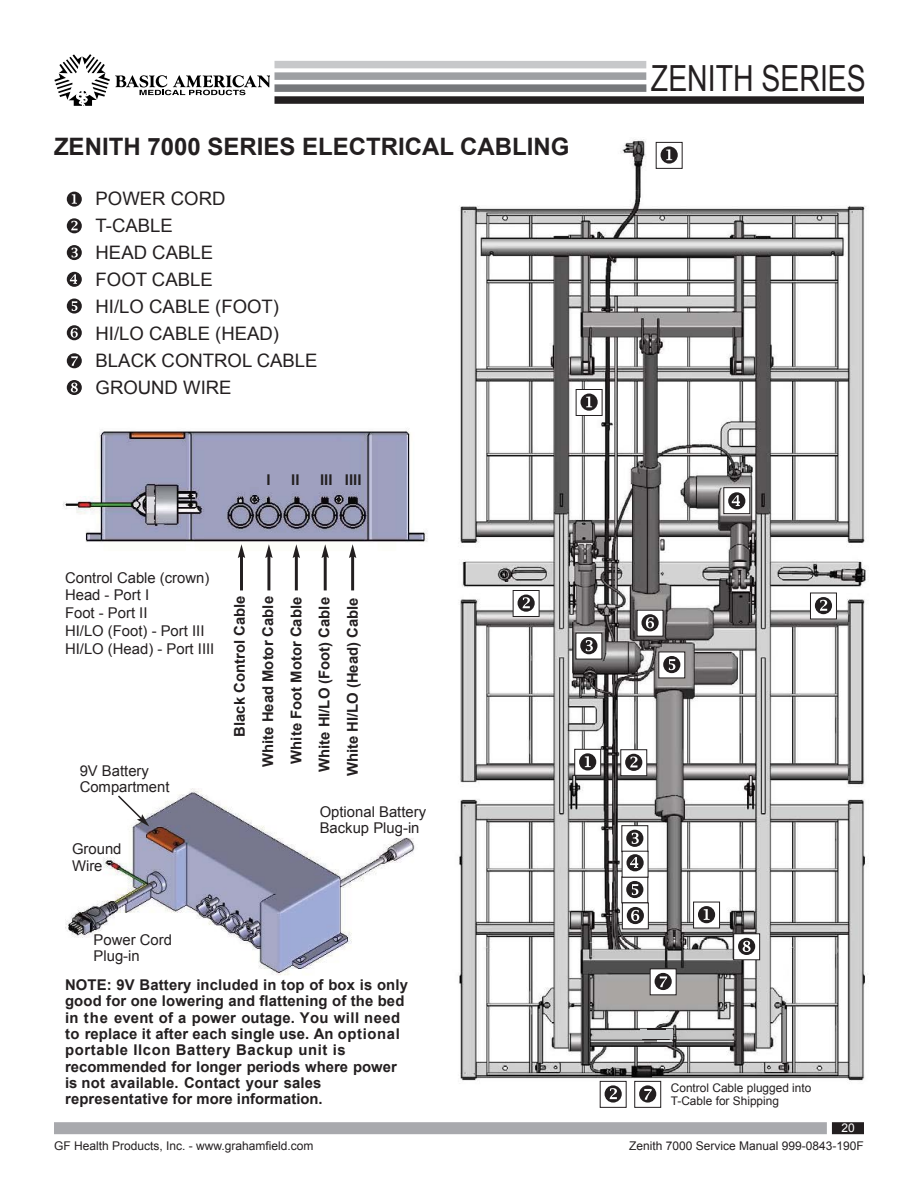
<style>
.page{position:relative;width:918px;height:1188px;background:#fff}
.page>*{position:absolute;margin:0;border:0;box-sizing:border-box;transform-origin:0 0}
.t1{font:36px "Arial";color:#231f20;scale:.79 1}
.Subhead_16{font:700 24px "Arial";color:#231f20}
.t2{font:18.6px/26.8px "Arial";color:#231f20}
.t3{font:700 14.85px/16.4px "Arial";letter-spacing:.01em;color:#231f20;text-align:right}
.t4{font:14.85px/17.9px "Arial";color:#231f20}
.t5{font:12px "Arial";color:#231f20}
.t6{font:12px "Arial";color:#fff}
.t7{font:11.85px/13.4px "Arial";color:#231f20}
</style>
<div class="page">
<img style="left:458px;top:139px;width:410px;height:969px">
<img style="left:65px;top:789px;width:350px;height:186px">
<img style="left:63px;top:429px;width:365px;height:113px">
<svg style="left:67px;top:192px;width:15px;height:15px"></svg>
<svg style="left:67px;top:218px;width:15px;height:15px"></svg>
<svg style="left:67px;top:245px;width:15px;height:15px"></svg>
<svg style="left:67px;top:272px;width:15px;height:15px"></svg>
<svg style="left:67px;top:299px;width:15px;height:15px"></svg>
<svg style="left:67px;top:325px;width:15px;height:15px"></svg>
<svg style="left:67px;top:353px;width:15px;height:15px"></svg>
<svg style="left:67px;top:380px;width:15px;height:15px"></svg>
<div style="left:694px;top:902px;width:26px;height:26px;background:#fff"></div>
<div style="left:693px;top:902px;width:27px;height:26px;border:1px solid #231f20"></div>
<svg style="left:698px;top:906px;width:17px;height:17px"></svg>
<div style="left:656px;top:142px;width:26px;height:26px;background:#fff"></div>
<div style="left:656px;top:142px;width:27px;height:27px;border:1px solid #231f20"></div>
<svg style="left:661px;top:146px;width:17px;height:18px"></svg>
<div style="left:575px;top:749px;width:26px;height:26px;background:#fff"></div>
<div style="left:574px;top:749px;width:27px;height:27px;border:1px solid #231f20"></div>
<svg style="left:579px;top:753px;width:17px;height:18px"></svg>
<div style="left:576px;top:389px;width:26px;height:26px;background:#fff"></div>
<div style="left:576px;top:389px;width:26px;height:27px;border:1px solid #231f20"></div>
<svg style="left:581px;top:394px;width:17px;height:17px"></svg>
<div style="left:810px;top:593px;width:26px;height:26px;background:#fff"></div>
<div style="left:810px;top:593px;width:27px;height:26px;border:1px solid #231f20"></div>
<svg style="left:815px;top:597px;width:17px;height:17px"></svg>
<div style="left:600px;top:1081px;width:26px;height:26px;background:#fff"></div>
<div style="left:600px;top:1081px;width:27px;height:27px;border:1px solid #231f20"></div>
<svg style="left:605px;top:1085px;width:17px;height:18px"></svg>
<div style="left:513px;top:591px;width:26px;height:25px;background:#fff"></div>
<div style="left:513px;top:590px;width:26px;height:27px;border:1px solid #231f20"></div>
<svg style="left:518px;top:595px;width:17px;height:17px"></svg>
<div style="left:621px;top:750px;width:26px;height:26px;background:#fff"></div>
<div style="left:620px;top:749px;width:27px;height:27px;border:1px solid #231f20"></div>
<svg style="left:625px;top:754px;width:17px;height:17px"></svg>
<div style="left:576px;top:633px;width:26px;height:26px;background:#fff"></div>
<svg style="left:580px;top:637px;width:17px;height:17px"></svg>
<div style="left:622px;top:826px;width:26px;height:26px;background:#fff"></div>
<div style="left:621px;top:825px;width:27px;height:27px;border:1px solid #231f20"></div>
<svg style="left:626px;top:830px;width:17px;height:17px"></svg>
<div style="left:659px;top:652px;width:26px;height:26px;background:#fff"></div>
<svg style="left:663px;top:656px;width:17px;height:17px"></svg>
<div style="left:622px;top:877px;width:26px;height:26px;background:#fff"></div>
<div style="left:621px;top:877px;width:27px;height:26px;border:1px solid #231f20"></div>
<svg style="left:626px;top:881px;width:17px;height:17px"></svg>
<div style="left:635px;top:1081px;width:26px;height:26px;background:#fff"></div>
<div style="left:634px;top:1081px;width:27px;height:27px;border:1px solid #231f20"></div>
<svg style="left:639px;top:1085px;width:17px;height:18px"></svg>
<div style="left:650px;top:969px;width:26px;height:26px;background:#fff"></div>
<div style="left:650px;top:968px;width:27px;height:27px;border:1px solid #231f20"></div>
<svg style="left:655px;top:973px;width:17px;height:17px"></svg>
<div style="left:734px;top:934px;width:26px;height:26px;background:#fff"></div>
<div style="left:733px;top:933px;width:27px;height:27px;border:1px solid #231f20"></div>
<svg style="left:738px;top:938px;width:17px;height:17px"></svg>
<div style="left:724px;top:488px;width:26px;height:26px;background:#fff"></div>
<div style="left:723px;top:487px;width:27px;height:27px;border:1px solid #231f20"></div>
<svg style="left:728px;top:492px;width:17px;height:17px"></svg>
<div style="left:622px;top:851px;width:26px;height:26px;background:#fff"></div>
<svg style="left:626px;top:854px;width:18px;height:17px"></svg>
<div style="left:637px;top:610px;width:26px;height:26px;background:#fff"></div>
<svg style="left:641px;top:614px;width:18px;height:17px"></svg>
<div style="left:622px;top:903px;width:26px;height:26px;background:#fff"></div>
<div style="left:622px;top:903px;width:27px;height:26px;border:1px solid #231f20"></div>
<svg style="left:627px;top:907px;width:17px;height:17px"></svg>
<hr style="left:240px;top:555px;width:3px;height:35px;background:#231f20">
<svg style="left:238px;top:544px;width:7px;height:14px"></svg>
<hr style="left:267px;top:555px;width:3px;height:35px;background:#231f20">
<svg style="left:265px;top:544px;width:8px;height:14px"></svg>
<hr style="left:295px;top:555px;width:3px;height:35px;background:#231f20">
<svg style="left:293px;top:544px;width:7px;height:14px"></svg>
<hr style="left:324px;top:555px;width:3px;height:35px;background:#231f20">
<svg style="left:322px;top:544px;width:7px;height:14px"></svg>
<hr style="left:351px;top:555px;width:3px;height:35px;background:#231f20">
<svg style="left:349px;top:544px;width:7px;height:14px"></svg>
<svg style="left:116px;top:794px;width:33px;height:33px"></svg>
<div style="left:640px;top:1030px;width:32px;height:9px;background:#c6c8ca"></div>
<hr style="left:651px;top:1042px;width:22px;height:3px;background:#58595b">
<div style="left:647px;top:1049px;width:17px;height:9px;background:#fff"></div>
<svg style="left:647px;top:1012px;width:22px;height:17px"></svg>
<svg style="left:642px;top:1039px;width:30px;height:4px"></svg>
<div style="left:832px;top:1122px;width:32px;height:12px;background:#231f20"></div>
<div style="left:54px;top:1122px;width:773px;height:12px;background:#a8a9ad"></div>
<div style="left:274px;top:61px;width:372px;height:7px;background:#c7c8ca"></div>
<div style="left:274px;top:72px;width:372px;height:8px;background:#9d9fa2"></div>
<div style="left:274px;top:84px;width:372px;height:8px;background:#76787b"></div>
<div style="left:274px;top:96px;width:590px;height:8px;background:#231f20"></div>
<svg style="left:54px;top:54px;width:216px;height:52px"></svg>
<p class="Subhead_16" style="left:54px;top:130px;width:517px">ZENITH 7000 SERIES ELECTRICAL CABLING</p>
<p class="t2" style="left:96px;top:186px;width:224px">POWER CORD<br>T-CABLE<br>HEAD CABLE<br>FOOT CABLE<br>HI/LO CABLE (FOOT)<br>HI/LO CABLE (HEAD)<br>BLACK CONTROL CABLE<br>GROUND WIRE</p>
<p class="t3" style="left:267px;top:472px;width:6px">I</p>
<p class="t3" style="left:291px;top:472px;width:10px">II</p>
<p class="t3" style="left:320px;top:472px;width:43px">III IIII</p>
<p class="t4" style="left:65px;top:569px;width:151px">Control Cable (crown)<br>Head - Port I<br>Foot - Port II<br>HI/LO (Foot) - Port III<br>HI/LO (Head) - Port IIII</p>
<p class="t4" style="left:80px;top:763px;width:91px;line-height:16.4px">9V Battery<br>Compartment</p>
<p class="t4" style="left:72px;top:841px;width:51px;line-height:16.4px">Ground<br>Wire</p>
<p class="t3" style="left:226px;top:776px;width:182px;line-height:28.2px;rotate:-90deg">Black Control Cable<br>White Head Motor Cable<br>White Foot Motor Cable<br>White HI/LO (Foot) Cable<br>White HI/LO (Head) Cable</p>
<p class="t4" style="left:320px;top:804px;width:108px;line-height:16.4px">Optional Battery<br>Backup Plug-in</p>
<p class="t4" style="left:94px;top:932px;width:80px;line-height:16.4px">Power Cord<br>Plug-in</p>
<p class="t3" style="left:65px;top:977px;width:345px;text-align:left">NOTE: 9V Battery included in top of box is only good for one lowering and flattening of the bed in the event of a power outage. You will need to replace it after each single use. An optional portable Ilcon Battery Backup unit is recommended for longer periods where power is not available. Contact your sales representative for more information.</p>
<h1 class="t1" style="left:651px;top:54px;width:274px">ZENITH SERIES</h1>
<p class="t7" style="left:671px;top:1081px;width:142px">Control Cable plugged into<br>T-Cable for Shipping</p>
<p class="t6" style="left:841px;top:1120px;width:15px">20</p>
<p class="t5" style="left:54px;top:1138px;width:261px">GF Health Products, Inc. - www.grahamfield.com</p>
<p class="t5" style="left:629px;top:1138px;width:236px">Zenith 7000 Service Manual 999-0843-190F</p>
</div>
